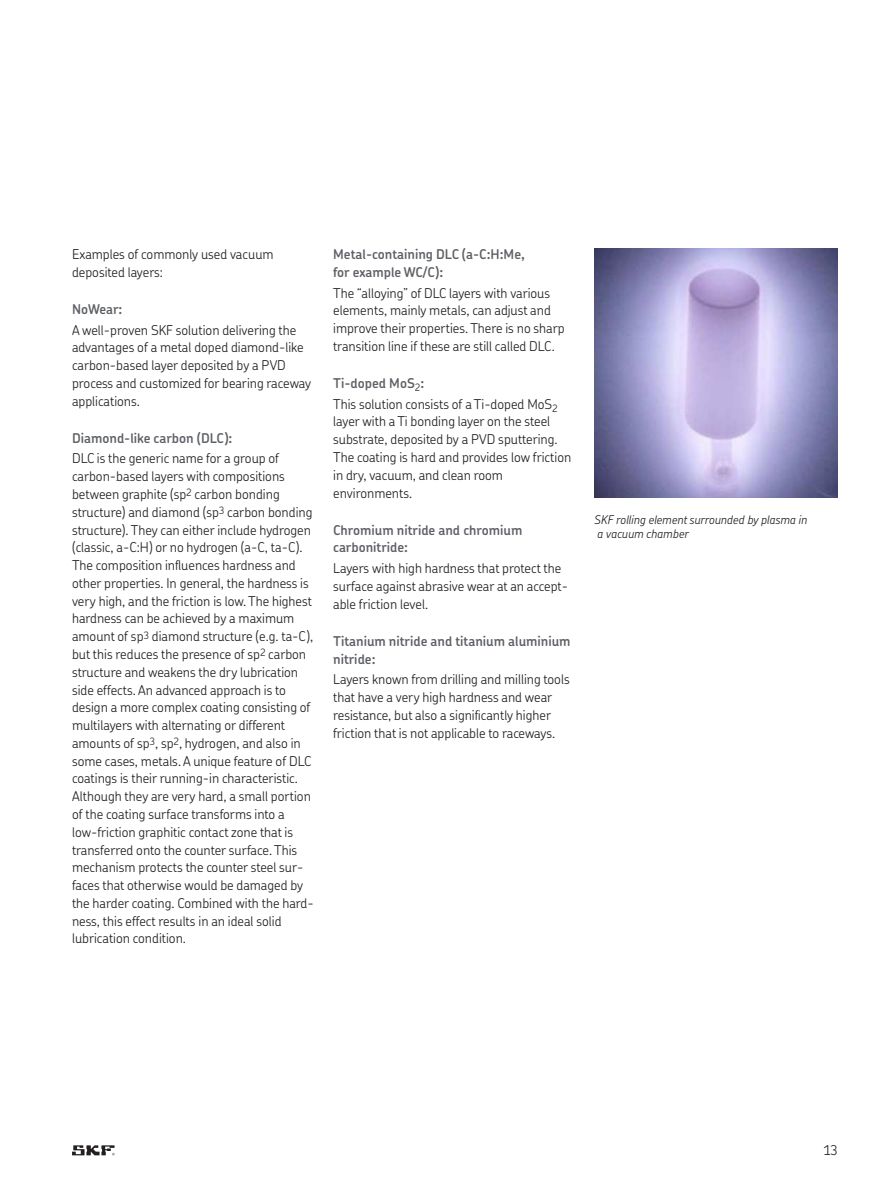
<style>
.page{position:relative;width:893px;height:1191px;background:#fff}
.page>*{position:absolute;margin:0;border:0;box-sizing:border-box;transform-origin:0 0}
.t1{font:300 13.5px/17.9px "SKF Chevin OT";color:#231f20}
.t2{font:600 13.5px/17.9px "SKF Chevin OT";color:#5c5f64}
.t3{font:italic 300 12px/13.5px "SKF Chevin OT";color:#231f20}
.s1{font-weight:600;color:#5c5f64}
</style>
<div class="page">
<img style="left:594px;top:249px;width:243px;height:249px">
<svg style="left:72px;top:1145px;width:43px;height:10px"></svg>
<p class="t1" style="left:72px;top:246px;width:203px">Examples of commonly used vacuum deposited layers:</p>
<p class="t2" style="left:72px;top:301px;width:52px">NoWear:</p>
<p class="t1" style="left:72px;top:321px;width:240px">A well-proven SKF solution delivering the advantages of a metal doped diamond-like carbon-based layer deposited by a PVD process and customized for bearing raceway applications</p>
<p class="t2" style="left:72px;top:429px;width:162px">Diamond-like carbon (DLC):</p>
<p class="t1" style="left:72px;top:450px;width:243px">DLC is the generic name for a group of carbon -based layers with compositions between graphite (sp<sup>2</sup> carbon bonding structure) and diamond (sp<sup>3</sup> carbon bonding structure) They can either include hydrogen (classic, a-C:H) or no hydrogen (a-C, ta-C)<br>The composition influences hardness and other properties In general, the hardness is very high, and the friction is low The highest hardness can be achieved by a maximum amount of sp<sup>3</sup> diamond structure (e g ta-C), but this reduces the presence of sp<sup>2</sup> carbon structure and weakens the dry lubrication side effects An advanced approach is to design a more complex coating consisting of multilayers with alternating or different amounts of sp<sup>3</sup>, sp<sup>2</sup>, hydrogen, and also in some cases, metals A unique feature of DLC coatings is their running-in characteristic Although they are very hard, a small portion of the coating surface transforms into a low-friction graphitic contact zone that is transferred onto the counter surface This mechanism protects the counter steel sur&shy;faces that otherwise would be damaged by the harder coating Combined with the hard&shy;ness, this effect results in an ideal solid lubrication condition</p>
<p class="t2" style="left:333px;top:246px;width:193px">Metal-containing DLC (a-C:H:Me, for example WC/C):</p>
<p class="t1" style="left:333px;top:284px;width:233px">The “alloying” of DLC layers with various elements, mainly metals, can adjust and improve their properties There is no sharp transition line if these are still called DLC</p>
<p class="t1" style="left:333px;top:373px;width:226px;line-height:20.7px"><span class="s1">Ti-doped MoS</span><sub>2</sub><span class="s1">:<br></span>This solution consists of a Ti-doped MoS<sub>2</sub></p>
<p class="t1" style="left:333px;top:413px;width:239px">layer with a Ti bonding layer on the steel substrate, deposited by a PVD sputtering The coating is hard and provides low friction in dry, vacuum, and clean room environments</p>
<p class="t2" style="left:333px;top:521px;width:191px">Chromium nitride and chromium carbonitride:</p>
<p class="t1" style="left:333px;top:560px;width:236px">Layers with high hardness that protect the surface against abrasive wear at an accept&shy;able friction level</p>
<p class="t2" style="left:333px;top:633px;width:239px">Titanium nitride and titanium aluminium nitride:</p>
<p class="t1" style="left:333px;top:671px;width:238px">Layers known from drilling and milling tools that have a very high hardness and wear resistance, but also a significantly higher friction that is not applicable to raceways</p>
<p class="t3" style="left:594px;top:514px;width:214px">SKF rolling element surrounded by plasma in a vacuum chamber</p>
<p class="t1" style="left:824px;top:1142px;width:15px">13</p>
</div>
